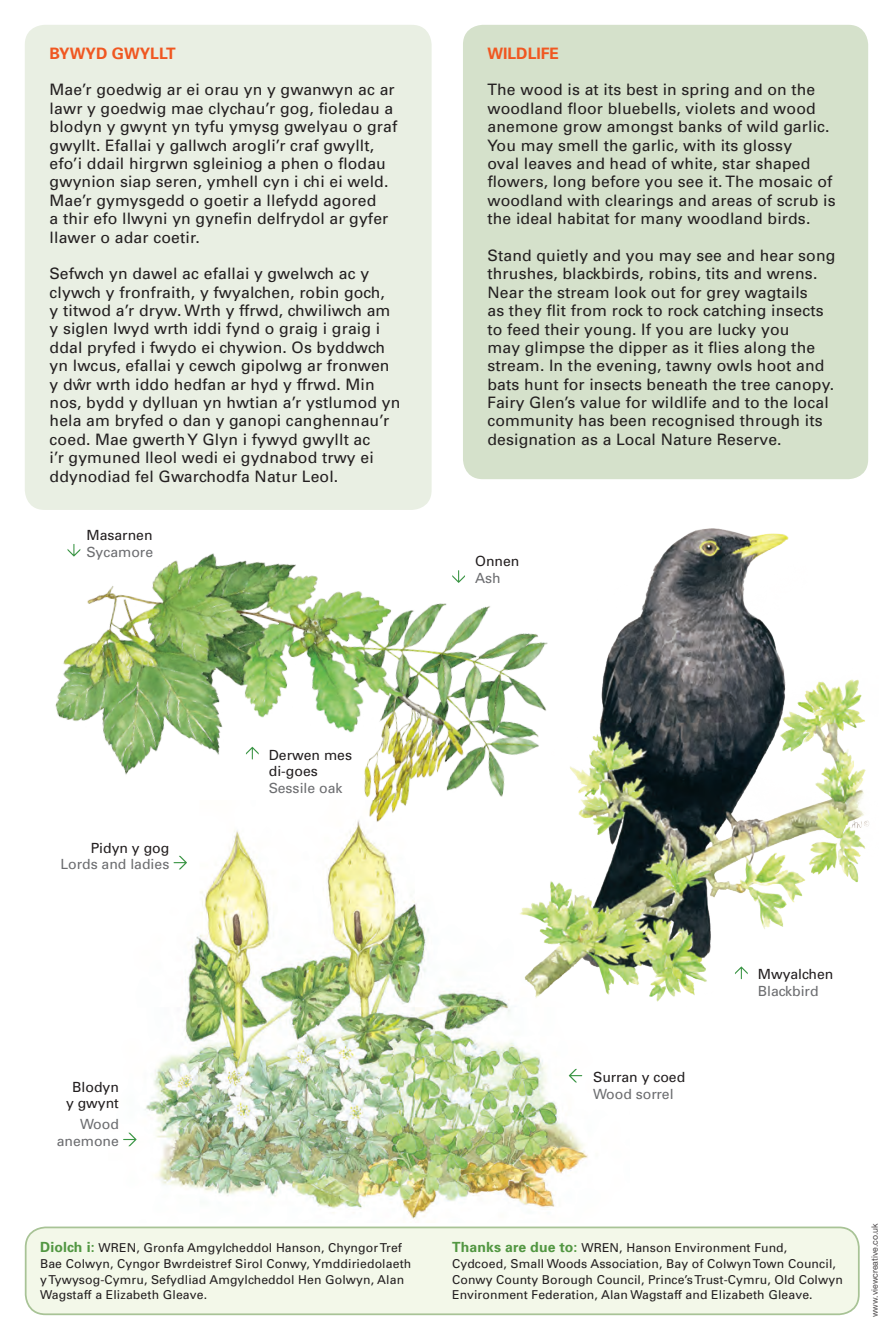
<style>
.page{position:relative;width:893px;height:1340px;background:#fff}
.page>*{position:absolute;margin:0;border:0;box-sizing:border-box;transform-origin:0 0}
.t1{font:15.75px/18.4px "Univers";letter-spacing:.01em;color:#231f20}
.t2{font:700 15.75px "Univers";color:#f05721}
.t3{font:14px/16.8px "Univers";color:#231f20}
.t4{font:14px/16.8px "Univers";color:#6c6d70}
.t5{font:12.25px/15.8px "Univers";letter-spacing:.01em;color:#231f20}
.t6{font:8.75px "Helvetica Neue";color:#231f20}
.s1{color:#231f20}
.s2{color:#6c6d70}
.s3{font-weight:700;font-size:14px;color:#529742}
</style>
<div class="page">
<img style="left:591px;top:528px;width:278px;height:474px">
<img style="left:55px;top:549px;width:536px;height:251px">
<img style="left:128px;top:800px;width:501px;height:419px">
<div style="left:25px;top:25px;width:407px;height:485px;background:#e9efe3;border-radius:20px"></div>
<div style="left:463px;top:25px;width:405px;height:454px;background:#d5e1cb;border-radius:20px"></div>
<div style="left:26px;top:1227px;width:833px;height:87px;background:#f3f8e9;border-radius:20px"></div>
<div style="left:25px;top:1226px;width:835px;height:89px;border:2px solid #a8c396;border-radius:20px"></div>
<svg style="left:452px;top:570px;width:13px;height:13px"></svg>
<svg style="left:246px;top:746px;width:13px;height:13px"></svg>
<svg style="left:735px;top:966px;width:13px;height:13px"></svg>
<svg style="left:68px;top:544px;width:12px;height:12px"></svg>
<svg style="left:174px;top:855px;width:13px;height:14px"></svg>
<svg style="left:569px;top:1068px;width:13px;height:14px"></svg>
<svg style="left:123px;top:1132px;width:14px;height:14px"></svg>
<p class="t2" style="left:50px;top:43px;width:128px">BYWYD GWYLLT</p>
<p class="t1" style="left:50px;top:80px;width:349px">Mae’r goedwig ar ei orau yn y gwanwyn ac ar lawr y goedwig mae clychau’r gog, fioledau a blodyn y gwynt yn tyfu ymysg gwelyau o graf gwyllt. Efallai y gallwch arogli’r craf gwyllt, efo’i ddail hirgrwn sgleiniog a phen o flodau gwynion siap seren, ymhell cyn i chi ei weld.<br>Mae’r gymysgedd o goetir a llefydd agored<br>a thir efo llwyni yn gynefin delfrydol ar gyfer llawer o adar coetir.</p>
<p class="t1" style="left:50px;top:264px;width:352px">Sefwch yn dawel ac efallai y gwelwch ac y clywch y fronfraith, y fwyalchen, robin goch,<br>y titwod a’r dryw. Wrth y ffrwd, chwiliwch am y siglen lwyd wrth iddi fynd o graig i graig i ddal pryfed i fwydo ei chywion. Os byddwch yn lwcus, efallai y cewch gipolwg ar fronwen y dwˆ r wrth iddo hedfan ar hyd y ffrwd. Min nos, bydd y dylluan yn hwtian a’r ystlumod yn hela am bryfed o dan y ganopi canghennau’r coed. Mae gwerth Y Glyn i fywyd gwyllt ac<br>i’r gymuned lleol wedi ei gydnabod trwy ei ddynodiad fel Gwarchodfa Natur Leol.</p>
<p class="t3" style="left:87px;top:526px;width:68px">Masarnen</p>
<p class="t4" style="left:87px;top:543px;width:68px">Sycamore</p>
<p class="t2" style="left:487px;top:43px;width:73px">WILDLIFE</p>
<p class="t1" style="left:487px;top:80px;width:350px">The wood is at its best in spring and on the woodland floor bluebells, violets and wood anemone grow amongst banks of wild garlic.<br>You may smell the garlic, with its glossy<br>oval leaves and head of white, star shaped flowers, long before you see it. The mosaic of woodland with clearings and areas of scrub is the ideal habitat for many woodland birds.</p>
<p class="t1" style="left:487px;top:246px;width:349px">Stand quietly and you may see and hear song thrushes, blackbirds, robins, tits and wrens.<br>Near the stream look out for grey wagtails<br>as they flit from rock to rock catching insects to feed their young. If you are lucky you<br>may glimpse the dipper as it flies along the stream. In the evening, tawny owls hoot and bats hunt for insects beneath the tree canopy.<br>Fairy Glen’s value for wildlife and to the local community has been recognised through its designation as a Local Nature Reserve.</p>
<p class="t3" style="left:475px;top:552px;width:46px">Onnen</p>
<p class="t4" style="left:475px;top:569px;width:27px">Ash</p>
<p class="t3" style="left:91px;top:839px;width:80px">Pidyn y gog</p>
<p class="t4" style="left:61px;top:855px;width:110px">Lords and ladies</p>
<p class="t3" style="left:269px;top:746px;width:85px">Derwen mes</p>
<p class="t4" style="left:269px;top:762px;width:75px"><span class="s1">di-goes<br></span>Sessile oak</p>
<p class="t3" style="left:72px;top:1078px;width:48px">Blodyn</p>
<p class="t3" style="left:66px;top:1094px;width:54px">y gwynt</p>
<p class="t4" style="left:80px;top:1115px;width:40px">Wood</p>
<p class="t4" style="left:57px;top:1132px;width:64px">anemone</p>
<p class="t3" style="left:593px;top:1068px;width:94px">Surran y coed</p>
<p class="t4" style="left:593px;top:1085px;width:82px">Wood sorrel</p>
<p class="t3" style="left:758px;top:965px;width:77px">Mwyalchen<br><span class="s2">Blackbird</span></p>
<p class="t5" style="left:40px;top:1239px;width:373px"><span class="s3">Diolch i:</span> WREN, Gronfa Amgylcheddol Hanson, Chyngor Tref Bae Colwyn, Cyngor Bwrdeistref Sirol Conwy, Ymddiriedolaeth y Tywysog-Cymru, Sefydliad Amgylcheddol Hen Golwyn, Alan Wagstaff a Elizabeth Gleave.</p>
<p class="t5" style="left:452px;top:1239px;width:392px"><span class="s3">Thanks are due to:</span> WREN, Hanson Environment Fund, Cydcoed, Small Woods Association, Bay of Colwyn Town Council, Conwy County Borough Council, Prince’s Trust-Cymru, Old Colwyn Environment Federation, Alan Wagstaff and Elizabeth Gleave.</p>
<p class="t6" style="left:869px;top:1317px;width:96px;rotate:-90deg">www.viewcreative.co.uk</p>
</div>
